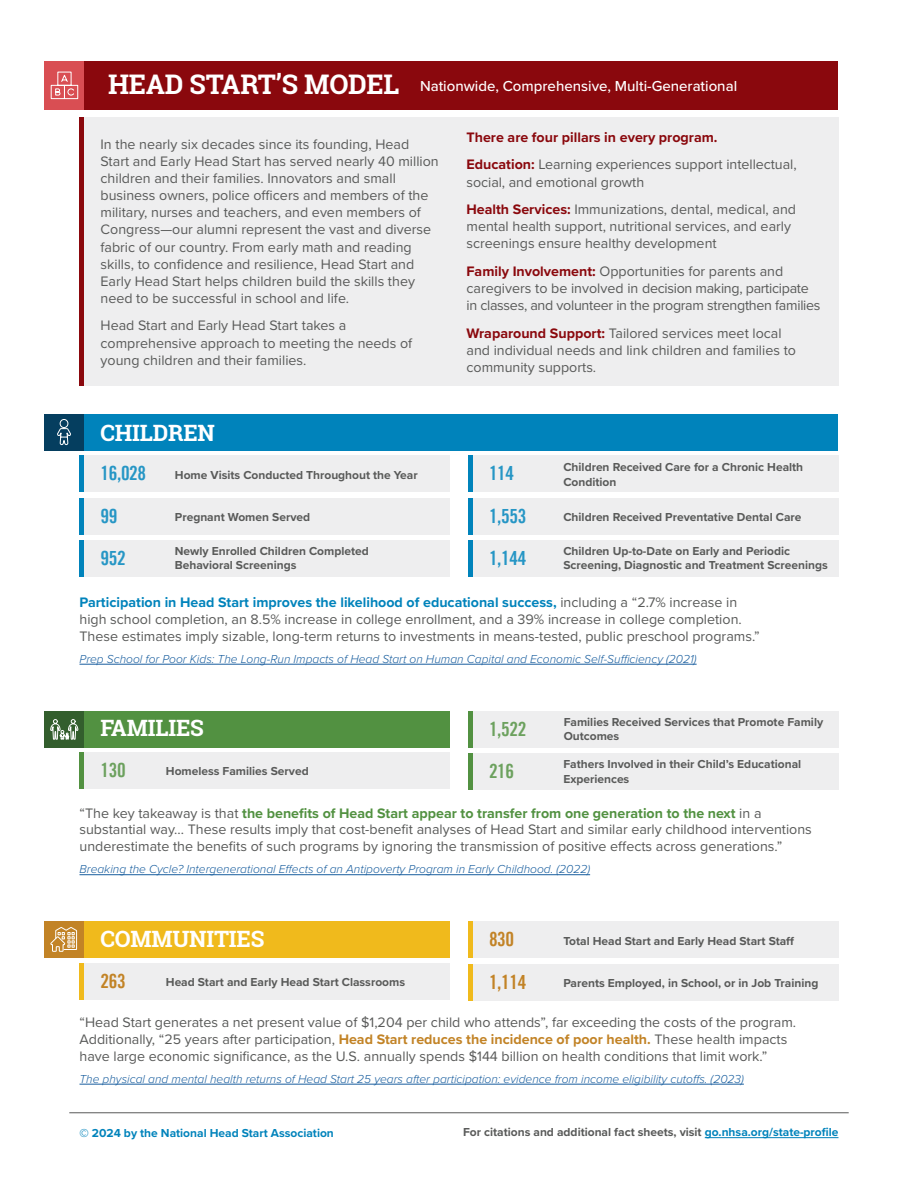
<style>
.page{position:relative;width:918px;height:1188px;background:#fff}
.page>*{position:absolute;margin:0;border:0;box-sizing:border-box;transform-origin:0 0}
.t1{font:700 27px "Roboto Slab";letter-spacing:-.01em;color:#fff}
.t2{font:700 22.5px "Roboto Slab";letter-spacing:-.01em;color:#fff}
.t3{font:19.5px "Trade Gothic LT Bold Cond Twenty";letter-spacing:-.02em;color:#2696c5}
.t4{font:19.5px "Trade Gothic LT Bold Cond Twenty";letter-spacing:-.02em;color:#6ca15e}
.t5{font:19.5px "Trade Gothic LT Bold Cond Twenty";letter-spacing:-.02em;color:#c28326}
.t6{font:500 15px "Proxima Nova";color:#fff}
.t7{font:14.25px/17.1px "Proxima Nova";color:#595a59}
.t8{font:14.25px/17.1px "Proxima Nova";letter-spacing:-.02em;color:#595a59}
.t9{font:700 14.25px "Proxima Nova";color:#8a080d}
.t10{font:700 12px/14.4px "Proxima Nova";color:#595a59}
.t11{font:italic 300 12px "Proxima Nova";color:#175d9e}
.t12{font:700 12px "Proxima Nova";color:#0083bb}
.s1{font-weight:700;color:#8a080d}
.s2{font-weight:700;color:#0083bb}
.s3{font-weight:700;color:#529141}
.s4{font-weight:700;color:#c28326}
.s5{color:#0083bb}
</style>
<div class="page">
<hr style="left:69px;top:1112px;width:780px;height:1px;background:#595a59">
<div style="left:80px;top:62px;width:758px;height:48px;background:#8a080d"></div>
<div style="left:84px;top:117px;width:371px;height:268px;background:#eeeeef"></div>
<div style="left:450px;top:117px;width:388px;height:268px;background:#eeeeef"></div>
<hr style="left:80px;top:117px;width:4px;height:268px;background:#8a080d">
<hr style="left:705px;top:1137px;width:134px;height:1px;background:#0083bb">
<div style="left:44px;top:62px;width:40px;height:48px;background:#d94e53"></div>
<div style="left:80px;top:414px;width:758px;height:36px;background:#0083bb"></div>
<div style="left:80px;top:456px;width:370px;height:36px;background:#eeeeef"></div>
<div style="left:80px;top:498px;width:370px;height:36px;background:#eeeeef"></div>
<div style="left:80px;top:540px;width:370px;height:37px;background:#eeeeef"></div>
<div style="left:468px;top:456px;width:370px;height:36px;background:#eeeeef"></div>
<div style="left:468px;top:540px;width:370px;height:36px;background:#eeeeef"></div>
<div style="left:468px;top:498px;width:370px;height:36px;background:#eeeeef"></div>
<hr style="left:80px;top:456px;width:4px;height:36px;background:#0083bb">
<hr style="left:80px;top:498px;width:4px;height:36px;background:#0083bb">
<hr style="left:80px;top:540px;width:4px;height:37px;background:#0083bb">
<div style="left:468px;top:456px;width:5px;height:36px;background:#0083bb"></div>
<div style="left:468px;top:540px;width:5px;height:36px;background:#0083bb"></div>
<div style="left:468px;top:498px;width:5px;height:36px;background:#0083bb"></div>
<hr style="left:80px;top:664px;width:617px;height:1px;background:#175d9e">
<div style="left:44px;top:414px;width:40px;height:36px;background:#053e5f"></div>
<svg style="left:57px;top:419px;width:14px;height:27px"></svg>
<div style="left:80px;top:711px;width:370px;height:36px;background:#529141"></div>
<div style="left:80px;top:753px;width:370px;height:36px;background:#eeeeef"></div>
<div style="left:468px;top:711px;width:370px;height:36px;background:#eeeeef"></div>
<div style="left:468px;top:754px;width:370px;height:36px;background:#eeeeef"></div>
<hr style="left:80px;top:753px;width:4px;height:36px;background:#529141">
<div style="left:468px;top:711px;width:5px;height:36px;background:#529141"></div>
<div style="left:468px;top:754px;width:5px;height:36px;background:#529141"></div>
<hr style="left:80px;top:874px;width:510px;height:1px;background:#175d9e">
<div style="left:44px;top:711px;width:40px;height:36px;background:#335e2d"></div>
<svg style="left:50px;top:719px;width:29px;height:29px"></svg>
<div style="left:80px;top:922px;width:370px;height:36px;background:#f0ba1c"></div>
<div style="left:80px;top:964px;width:370px;height:36px;background:#eeeeef"></div>
<div style="left:468px;top:922px;width:370px;height:36px;background:#eeeeef"></div>
<div style="left:468px;top:964px;width:370px;height:36px;background:#eeeeef"></div>
<hr style="left:80px;top:964px;width:4px;height:36px;background:#f0ba1c">
<div style="left:468px;top:922px;width:5px;height:36px;background:#f0ba1c"></div>
<div style="left:468px;top:964px;width:5px;height:36px;background:#f0ba1c"></div>
<hr style="left:80px;top:1084px;width:664px;height:1px;background:#175d9e">
<div style="left:44px;top:922px;width:40px;height:36px;background:#c28326"></div>
<svg style="left:50px;top:927px;width:27px;height:25px"></svg>
<svg style="left:50px;top:71px;width:28px;height:28px"></svg>
<p class="t1" style="left:108px;top:66px;width:293px">HEAD START’S MODEL</p>
<p class="t6" style="left:420px;top:75px;width:319px">Nationwide, Comprehensive, Multi-Generational</p>
<p class="t7" style="left:101px;top:136px;width:340px">In the nearly six decades since its founding, Head Start and Early Head Start has served nearly 40 million children and their families. Innovators and small business owners, police officers and members of the military, nurses and teachers, and even members of Congress—our alumni represent the vast and diverse fabric of our country. From early math and reading skills, to confidence and resilience, Head Start and Early Head Start helps children build the skills they need to be successful in school and life.</p>
<p class="t7" style="left:101px;top:317px;width:313px">Head Start and Early Head Start takes a comprehensive approach to meeting the needs of young children and their families.</p>
<p class="t2" style="left:101px;top:417px;width:116px">CHILDREN</p>
<p class="t10" style="left:175px;top:467px;width:244px">Home Visits Conducted Throughout the Year</p>
<p class="t10" style="left:175px;top:509px;width:137px">Pregnant Women Served</p>
<p class="t10" style="left:175px;top:544px;width:195px">Newly Enrolled Children Completed<br>Behavioral Screenings</p>
<p class="t3" style="left:101px;top:462px;width:47px">16,028</p>
<p class="t3" style="left:101px;top:504px;width:18px">99</p>
<p class="t3" style="left:101px;top:546px;width:27px">952</p>
<p class="t9" style="left:466px;top:127px;width:253px">There are four pillars in every program.</p>
<p class="t7" style="left:466px;top:156px;width:332px"><span class="s1">Education:</span> Learning experiences support intellectual, social, and emotional growth</p>
<p class="t7" style="left:466px;top:201px;width:331px"><span class="s1">Health Services:</span> Immunizations, dental, medical, and mental health support, nutritional services, and early screenings ensure healthy development</p>
<p class="t8" style="left:466px;top:263px;width:356px"><span class="s1">Family Involvement:</span> Opportunities for parents and caregivers to be involved in decision making, participate in classes, and volunteer in the program strengthen families</p>
<p class="t7" style="left:466px;top:325px;width:331px"><span class="s1">Wraparound Support:</span> Tailored services meet local and individual needs and link children and families to community supports.</p>
<p class="t3" style="left:489px;top:462px;width:27px">114</p>
<p class="t3" style="left:489px;top:504px;width:39px">1,553</p>
<p class="t3" style="left:489px;top:546px;width:39px">1,144</p>
<p class="t10" style="left:563px;top:460px;width:241px">Children Received Care for a Chronic Health<br>Condition</p>
<p class="t10" style="left:563px;top:510px;width:240px">Children Received Preventative Dental Care</p>
<p class="t10" style="left:563px;top:544px;width:266px">Children Up-to-Date on Early and Periodic<br>Screening, Diagnostic and Treatment Screenings</p>
<p class="t7" style="left:80px;top:594px;width:682px"><span class="s2">Participation in Head Start improves the likelihood of educational success,</span> including a “2.7% increase in high school completion, an 8.5% increase in college enrollment, and a 39% increase in college completion.<br>These estimates imply sizable, long-term returns to investments in means-tested, public preschool programs.”</p>
<p class="t11" style="left:80px;top:652px;width:619px">Prep School for Poor Kids: The Long-Run Impacts of Head Start on Human Capital and Economic Self-Sufficiency (2021)</p>
<p class="t10" style="left:564px;top:714px;width:261px">Families Received Services that Promote Family<br>Outcomes</p>
<p class="t2" style="left:101px;top:713px;width:105px">FAMILIES</p>
<p class="t10" style="left:166px;top:764px;width:144px">Homeless Families Served</p>
<p class="t10" style="left:563px;top:757px;width:239px">Fathers Involved in their Child’s Educational<br>Experiences</p>
<p class="t4" style="left:489px;top:717px;width:39px">1,522</p>
<p class="t4" style="left:489px;top:759px;width:27px">216</p>
<p class="t7" style="left:80px;top:805px;width:734px">“The key takeaway is that <span class="s3">the benefits of Head Start appear to transfer from one generation to the next</span> in a substantial way... These results imply that cost-benefit analyses of Head Start and similar early childhood interventions underestimate the benefits of such programs by ignoring the transmission of positive effects across generations.”</p>
<p class="t11" style="left:80px;top:862px;width:512px">Breaking the Cycle? Intergenerational Effects of an Antipoverty Program in Early Childhood. (2022)</p>
<p class="t4" style="left:101px;top:759px;width:27px">130</p>
<p class="t2" style="left:101px;top:923px;width:165px">COMMUNITIES</p>
<p class="t10" style="left:166px;top:975px;width:241px">Head Start and Early Head Start Classrooms</p>
<p class="t5" style="left:489px;top:928px;width:27px">830</p>
<p class="t5" style="left:489px;top:970px;width:39px">1,114</p>
<p class="t7" style="left:80px;top:1014px;width:718px">“Head Start generates a net present value of $1,204 per child who attends”, far exceeding the costs of the program.<br>Additionally, “25 years after participation, <span class="s4">Head Start reduces the incidence of poor health.</span> These health impacts have large economic significance, as the U.S. annually spends $144 billion on health conditions that limit work.”</p>
<p class="t11" style="left:80px;top:1072px;width:666px">The physical and mental health returns of Head Start 25 years after participation: evidence from income eligibility cutoffs. (2023)</p>
<p class="t10" style="left:563px;top:933px;width:232px">Total Head Start and Early Head Start Staff</p>
<p class="t5" style="left:101px;top:969px;width:27px">263</p>
<p class="t10" style="left:563px;top:975px;width:256px">Parents Employed, in School, or in Job Training</p>
<p class="t12" style="left:80px;top:1124px;width:256px">© 2024 by the National Head Start Association</p>
<p class="t10" style="left:463px;top:1125px;width:377px">For citations and additional fact sheets, visit <span class="s5">go.nhsa.org/state-profile</span></p>
</div>
